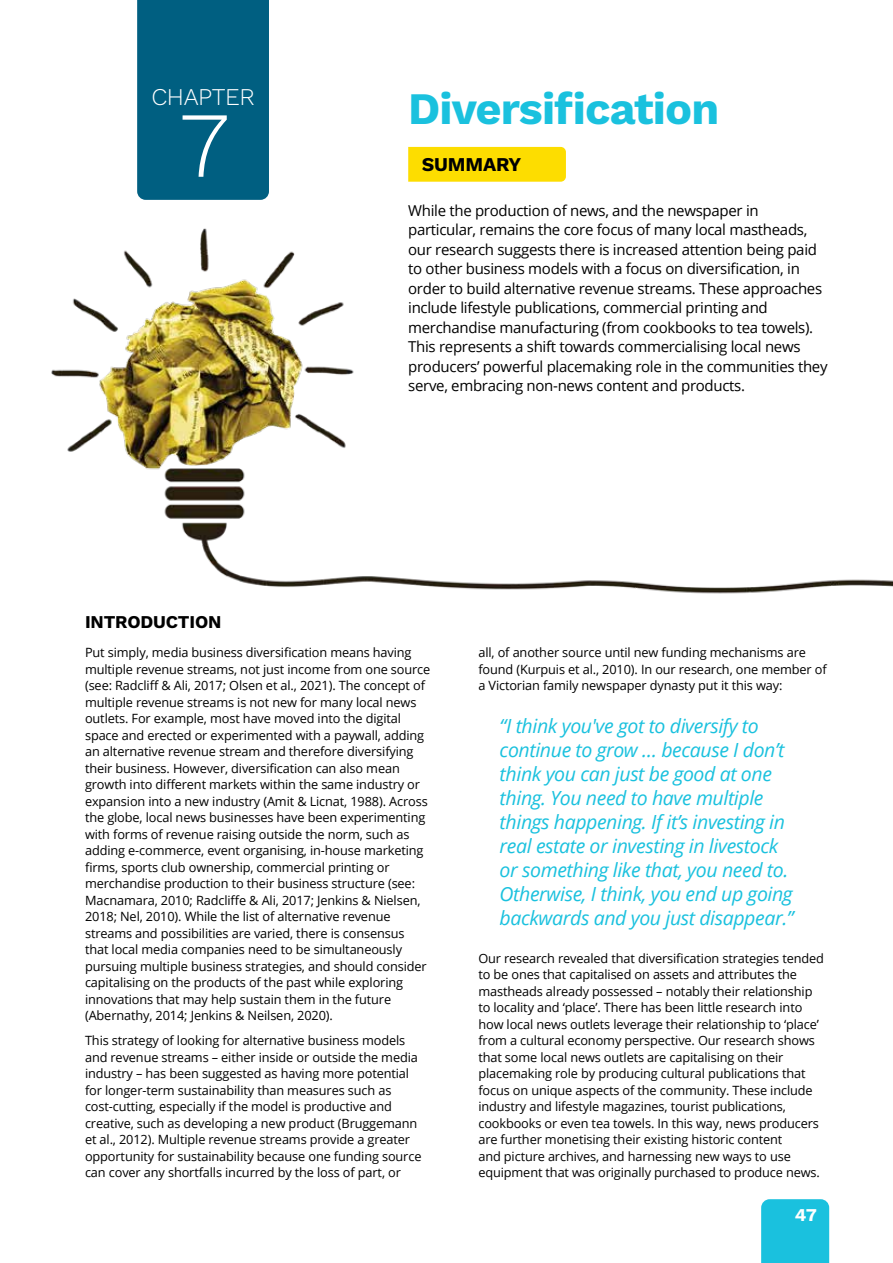
<style>
.page{position:relative;width:893px;height:1263px;background:#fff}
.page>*{position:absolute;margin:0;border:0;box-sizing:border-box;transform-origin:0 0}
.t1{font:300 93px "Work Sans";color:#fff}
.t2{font:700 45px "Work Sans";letter-spacing:-.02em;color:#1ac1de}
.t3{font:300 24px "Work Sans";letter-spacing:-.02em;color:#fff}
.t4{font:italic 19.5px/24px "Open Sans";letter-spacing:-.02em;color:#1ac1de}
.t5{font:700 19.5px "Work Sans";letter-spacing:-.01em;color:#000}
.t6{font:700 18px "Work Sans";letter-spacing:-.01em;color:#000}
.t7{font:700 18px "Work Sans";color:#fff}
.t8{font:15px/19.5px "Open Sans";letter-spacing:-.02em;color:#000}
.t9{font:12.75px/16.5px "Open Sans";letter-spacing:-.01em;color:#000}
</style>
<div class="page">
<img style="left:51px;top:228px;width:842px;height:366px">
<div style="left:761px;top:1199px;width:68px;height:64px;background:#1ac1de"></div>
<div style="left:137px;top:0;width:132px;height:200px;background:#005f81"></div>
<div style="left:408px;top:147px;width:158px;height:35px;background:#fddd00"></div>
<h3 class="t3" style="left:151px;top:82px;width:105px">CHAPTER</h3>
<h1 class="t1" style="left:180px;top:90px;width:51px">7</h1>
<h3 class="t6" style="left:85px;top:612px;width:138px">INTRODUCTION</h3>
<h2 class="t2" style="left:408px;top:82px;width:312px">Diversification</h2>
<h3 class="t5" style="left:422px;top:153px;width:101px">SUMMARY</h3>
<p class="t8" style="left:408px;top:200px;width:421px">While the production of news, and the newspaper in particular, remains the core focus of many local mastheads, our research suggests there is increased attention being paid to other business models with a focus on diversification, in order to build alternative revenue streams. These approaches include lifestyle publications, commercial printing and merchandise manufacturing (from cookbooks to tea towels).<br>This represents a shift towards commercialising local news producers’ powerful placemaking role in the communities they serve, embracing non-news content and products.</p>
<p class="t9" style="left:85px;top:644px;width:347px">Put simply, media business diversification means having multiple revenue streams, not just income from one source (see: Radcliff &amp; Ali, 2017; Olsen et al., 2021). The concept of multiple revenue streams is not new for many local news outlets. For example, most have moved into the digital space and erected or experimented with a paywall, adding an alternative revenue stream and therefore diversifying their business. However, diversification can also mean growth into different markets within the same industry or expansion into a new industry (Amit &amp; Licnat, 1988). Across the globe, local news businesses have been experimenting with forms of revenue raising outside the norm, such as adding e-commerce, event organising, in-house marketing firms, sports club ownership, commercial printing or merchandise production to their business structure (see:<br>Macnamara, 2010; Radcliffe &amp; Ali, 2017; Jenkins &amp; Nielsen, 2018; Nel, 2010). While the list of alternative revenue streams and possibilities are varied, there is consensus that local media companies need to be simultaneously pursuing multiple business strategies, and should consider capitalising on the products of the past while exploring innovations that may help sustain them in the future (Abernathy, 2014; Jenkins &amp; Neilsen, 2020).</p>
<p class="t9" style="left:85px;top:1032px;width:338px">This strategy of looking for alternative business models and revenue streams – either inside or outside the media industry – has been suggested as having more potential for longer-term sustainability than measures such as cost-cutting, especially if the model is productive and creative, such as developing a new product (Bruggemann et al., 2012). Multiple revenue streams provide a greater opportunity for sustainability because one funding source can cover any shortfalls incurred by the loss of part, or</p>
<p class="t9" style="left:478px;top:644px;width:350px">all, of another source until new funding mechanisms are found (Kurpuis et al., 2010). In our research, one member of a Victorian family newspaper dynasty put it this way:</p>
<p class="t4" style="left:500px;top:713px;width:296px">“I think you've got to diversify to continue to grow … because I don’t think you can just be good at one thing. You need to have multiple things happening. If it’s investing in real estate or investing in livestock or something like that, you need to.<br>Otherwise, I think, you end up going backwards and you just disappear.”</p>
<p class="t9" style="left:478px;top:950px;width:347px">Our research revealed that diversification strategies tended to be ones that capitalised on assets and attributes the mastheads already possessed – notably their relationship to locality and ‘place’. There has been little research into how local news outlets leverage their relationship to ‘place’ from a cultural economy perspective. Our research shows that some local news outlets are capitalising on their placemaking role by producing cultural publications that focus on unique aspects of the community. These include industry and lifestyle magazines, tourist publications, cookbooks or even tea towels. In this way, news producers are further monetising their existing historic content<br>and picture archives, and harnessing new ways to use equipment that was originally purchased to produce news.</p>
<h3 class="t7" style="left:795px;top:1204px;width:23px">47</h3>
</div>
